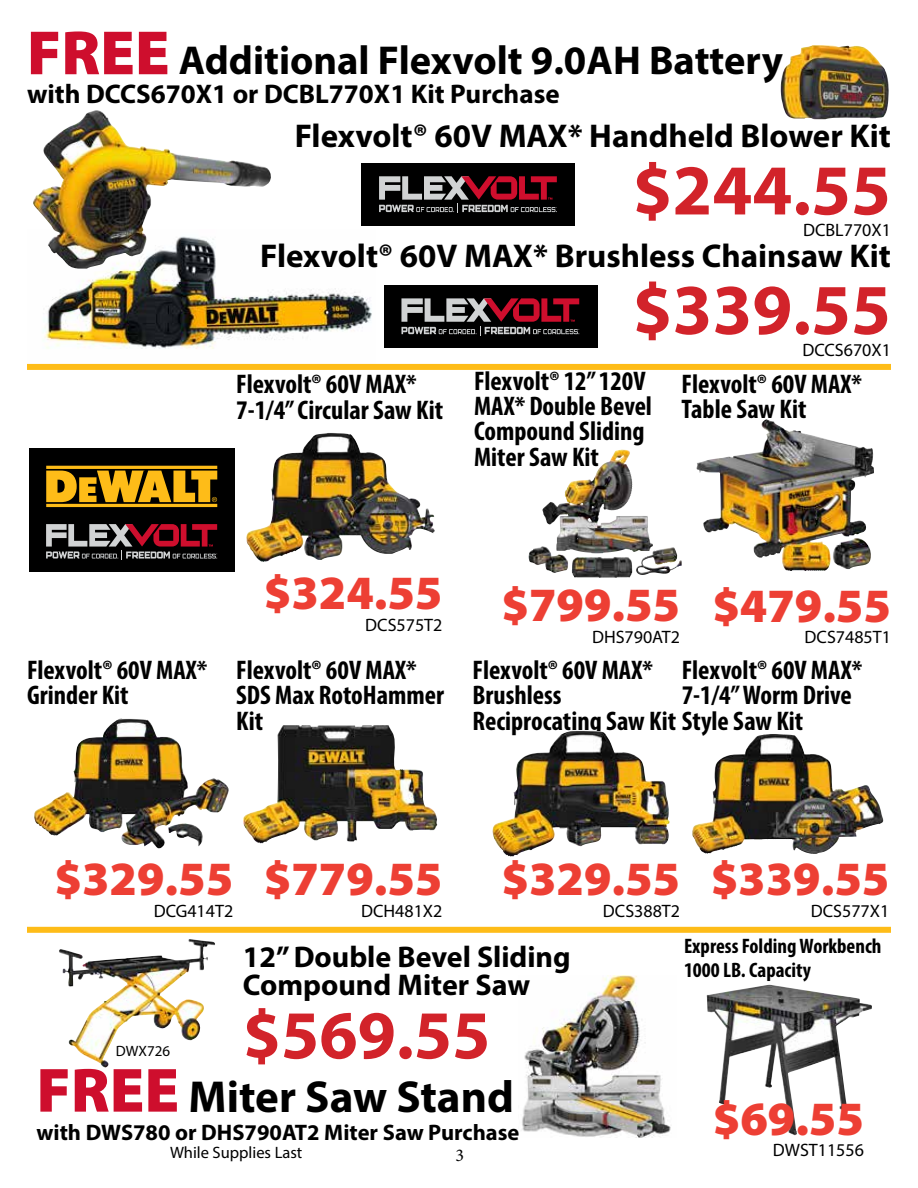
<style>
.page{position:relative;width:918px;height:1188px;background:#fff}
.page>*{position:absolute;margin:0;border:0;box-sizing:border-box;transform-origin:0 0}
.t1{font:700 72px "Myriad Pro";color:#d2232a}
.t2{font:700 69px "Myriad Pro";color:#d2232a}
.t3{font:900 48px "Myriad Pro";color:#ed3f34}
.t4{font:700 45px "Myriad Pro";color:#000}
.t5{font:700 40.5px "Myriad Pro";color:#000}
.t6{font:700 33px "Myriad Pro";color:#000}
.t7{font:700 30px/28.5px "Myriad Pro";color:#000}
.t8{font:700 condensed 27px/25.5px "Myriad Pro";color:#000}
.t9{font:700 27px "Myriad Pro";color:#000}
.t10{font:700 22.5px "Myriad Pro";color:#000}
.t11{font:700 condensed 21px/24px "Myriad Pro";color:#000}
.t12{font:18px "Myriad Pro";color:#000}
.t13{font:18px "Minion Pro";color:#000}
.t14{font:16.5px "Myriad Pro";color:#000}
.t15{font:15px "Myriad Pro";color:#000}
.s1{font-weight:900;font-size:63px;color:#ce0e2d}
</style>
<div class="page">
<img style="left:27px;top:269px;width:349px;height:95px">
<img style="left:33px;top:110px;width:238px;height:159px">
<img style="left:549px;top:450px;width:72px;height:57px">
<img style="left:696px;top:419px;width:178px;height:152px">
<img style="left:492px;top:731px;width:178px;height:125px">
<img style="left:692px;top:734px;width:192px;height:120px">
<div style="left:27px;top:364px;width:864px;height:6px;background:#febc18"></div>
<img style="left:780px;top:45px;width:109px;height:74px">
<img style="left:707px;top:985px;width:165px;height:150px">
<img style="left:246px;top:433px;width:189px;height:129px">
<img style="left:243px;top:725px;width:194px;height:118px">
<img style="left:34px;top:718px;width:195px;height:130px">
<img style="left:522px;top:976px;width:149px;height:162px">
<img style="left:59px;top:939px;width:141px;height:129px">
<div style="left:361px;top:164px;width:214px;height:62px;background:#000"></div>
<svg style="left:379px;top:176px;width:178px;height:37px"></svg>
<div style="left:384px;top:286px;width:214px;height:62px;background:#000"></div>
<svg style="left:401px;top:298px;width:178px;height:38px"></svg>
<div style="left:29px;top:448px;width:206px;height:124px;background:#000"></div>
<svg style="left:46px;top:466px;width:171px;height:41px"></svg>
<svg style="left:46px;top:524px;width:171px;height:36px"></svg>
<div style="left:27px;top:927px;width:864px;height:6px;background:#febc18"></div>
<h3 class="t5" style="left:27px;top:34px;width:757px"><span class="s1">FREE</span> Additional Flexvolt 9.0AH Battery</h3>
<p class="t9" style="left:27px;top:76px;width:534px">with DCCS670X1 or DCBL770X1 Kit Purchase</p>
<p class="t6" style="left:295px;top:114px;width:598px">Flexvolt® 60V MAX* Handheld Blower Kit</p>
<h1 class="t1" style="left:633px;top:143px;width:260px">$244.55</h1>
<p class="t12" style="left:803px;top:219px;width:89px">DCBL770X1</p>
<p class="t6" style="left:260px;top:234px;width:632px">Flexvolt® 60V MAX* Brushless Chainsaw Kit</p>
<h1 class="t1" style="left:633px;top:263px;width:260px">$339.55</h1>
<p class="t12" style="left:802px;top:338px;width:90px">DCCS670X1</p>
<p class="t8" style="left:236px;top:371px;width:208px">Flexvolt® 60V MAX*<br>7-1/4” Circular Saw Kit</p>
<p class="t8" style="left:474px;top:367px;width:180px">Flexvolt® 12” 120V<br>MAX* Double Bevel<br>Compound Sliding<br>Miter Saw Kit</p>
<p class="t8" style="left:682px;top:371px;width:182px">Flexvolt® 60V MAX*<br>Table Saw Kit</p>
<p class="t8" style="left:27px;top:657px;width:182px">Flexvolt® 60V MAX*<br>Grinder Kit</p>
<h3 class="t3" style="left:264px;top:561px;width:180px">$324.55</h3>
<p class="t12" style="left:365px;top:614px;width:79px">DCS575T2</p>
<p class="t8" style="left:236px;top:657px;width:209px">Flexvolt® 60V MAX*<br>SDS Max RotoHammer<br>Kit</p>
<h3 class="t3" style="left:502px;top:573px;width:180px">$799.55</h3>
<p class="t12" style="left:592px;top:626px;width:90px">DHS790AT2</p>
<h3 class="t3" style="left:712px;top:574px;width:180px">$479.55</h3>
<p class="t12" style="left:805px;top:626px;width:88px">DCS7485T1</p>
<p class="t8" style="left:682px;top:656px;width:182px">Flexvolt® 60V MAX*<br>7-1/4” Worm Drive</p>
<p class="t8" style="left:472px;top:657px;width:332px">Flexvolt® 60V MAX*<br>Brushless<br>Reciprocating Saw Kit Style Saw Kit</p>
<h3 class="t3" style="left:55px;top:847px;width:180px">$329.55</h3>
<p class="t12" style="left:154px;top:900px;width:81px">DCG414T2</p>
<h3 class="t3" style="left:264px;top:847px;width:180px">$779.55</h3>
<p class="t12" style="left:361px;top:900px;width:83px">DCH481X2</p>
<h3 class="t3" style="left:502px;top:847px;width:180px">$329.55</h3>
<p class="t12" style="left:603px;top:900px;width:79px">DCS388T2</p>
<h3 class="t3" style="left:711px;top:847px;width:180px">$339.55</h3>
<p class="t12" style="left:811px;top:900px;width:80px">DCS577X1</p>
<p class="t11" style="left:684px;top:934px;width:199px">Express Folding Workbench<br>1000 LB. Capacity</p>
<p class="t7" style="left:243px;top:942px;width:330px">12” Double Bevel Sliding<br>Compound Miter Saw</p>
<h2 class="t2" style="left:243px;top:990px;width:249px">$569.55</h2>
<h3 class="t4" style="left:36px;top:1067px;width:479px"><span class="s1">FREE</span> Miter Saw Stand</h3>
<p class="t10" style="left:36px;top:1118px;width:485px">with DWS780 or DHS790AT2 Miter Saw Purchase</p>
<p class="t15" style="left:116px;top:1041px;width:56px">DWX726</p>
<h3 class="t3" style="left:713px;top:1086px;width:153px">$69.55</h3>
<p class="t12" style="left:773px;top:1139px;width:93px">DWST11556</p>
<p class="t14" style="left:170px;top:1143px;width:134px">While Supplies Last</p>
<p class="t13" style="left:455px;top:1143px;width:10px">3</p>
</div>
